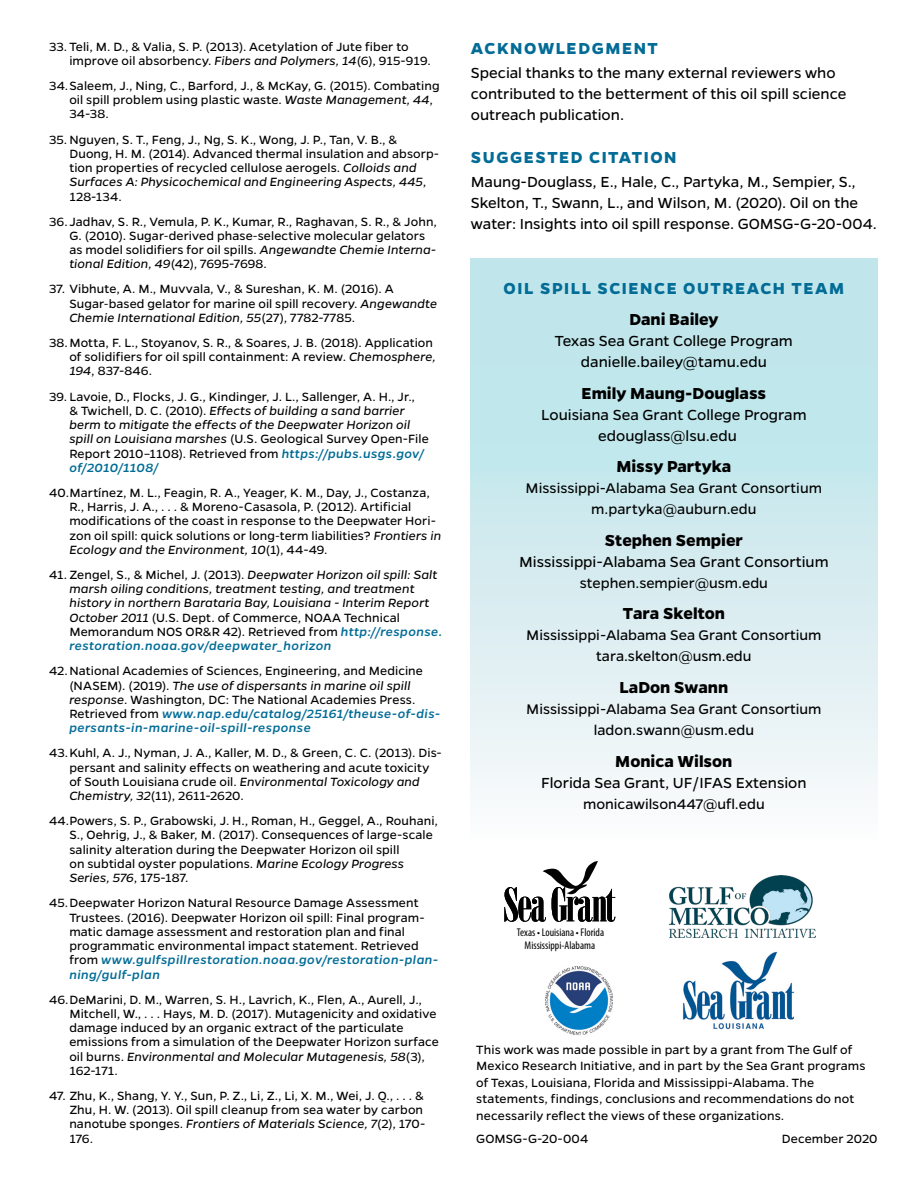
<style>
.page{position:relative;width:918px;height:1188px;background:#fff}
.page>*{position:absolute;margin:0;border:0;box-sizing:border-box;transform-origin:0 0}
.t1{font:700 18px "Gentona";color:#000}
.t2{font:700 18px "Gentona";letter-spacing:.085em;color:#026c96}
.t3{font:16.5px/21px "Gentona";color:#000}
.t4{font:15.75px/21px "Gentona";color:#000;text-align:center}
.t5{font:13.5px/14.2px "Gentona";letter-spacing:.01em;color:#000}
.t6{font:italic 13.5px/14.2px "Gentona";letter-spacing:.01em;color:#000}
.t7{font:condensed 11.25px/12.3px "Myriad Pro";color:#010101;text-align:center}
.s1{font-style:italic}
.s2{font-family:"Myriad Pro"}
.s3{font-weight:500;font-style:italic;color:#026c96}
.s4{font-style:normal}
.s5{font-weight:500;color:#026c96}
</style>
<div class="page">
<img style="left:670px;top:876px;width:146px;height:61px">
<svg style="left:504px;top:861px;width:111px;height:61px"></svg>
<img style="left:683px;top:951px;width:112px;height:79px">
<img style="left:545px;top:966px;width:68px;height:69px">
<div style="left:471px;top:258px;width:407px;height:581px;background:linear-gradient(to bottom,#b3e2e8,#f6f8f9)"></div>
<p class="t5" style="left:69px;top:39px;width:363px;text-indent:-20px">33. Teli, M. D., &amp; Valia, S. P. (2013). Acetylation of Jute fiber to improve oil absorbency. <span class="s1">Fibers and Polymers, 14</span>(6), 915-919.</p>
<p class="t5" style="left:69px;top:79px;width:372px;text-indent:-20px">34.Saleem, J., Ning, C., Barford, J., &amp; McKay, G. (2015). Combating oil spill problem using plastic waste. <span class="s1">Waste Management, 44</span>,<br>34-38.</p>
<p class="t5" style="left:69px;top:132px;width:371px;text-indent:-20px">35.Nguyen, S. T., Feng, J., Ng, S. K., Wong, J. P., Tan, V. B., &amp; Duong, H. M. (2014). Advanced thermal insulation and absorp&shy;tion properties of recycled cellulose aerogels. <span class="s1">Colloids and Surfaces A: Physicochemical and Engineering Aspects, 445</span>, 128-134.</p>
<p class="t5" style="left:69px;top:214px;width:369px;text-indent:-20px">36. Jadhav, S. R., Vemula, P. K., Kumar, R., Raghavan, S. R., &amp; John, G. (2010). Sugar<span class="s2">‐</span>derived phase<span class="s2">‐</span>selective molecular gelators as model solidifiers for oil spills. <span class="s1">Angewandte Chemie Interna&shy;tional Edition, 49</span>(42), 7695-7698.</p>
<p class="t5" style="left:69px;top:282px;width:369px;text-indent:-20px">37. Vibhute, A. M., Muvvala, V., &amp; Sureshan, K. M. (2016). A<br>Sugar<span class="s2">‐</span>based gelator for marine oil spill recovery. <span class="s1">Angewandte<br>Chemie International Edition, 55</span>(27), 7782-7785.</p>
<p class="t5" style="left:69px;top:336px;width:368px;text-indent:-20px">38.Motta, F. L., Stoyanov, S. R., &amp; Soares, J. B. (2018). Application of solidifiers for oil spill containment: A review. <span class="s1">Chemosphere,<br>194</span>, 837-846.</p>
<p class="t5" style="left:69px;top:389px;width:361px;text-indent:-20px">39. Lavoie, D., Flocks, J. G., Kindinger, J. L., Sallenger, A. H., Jr.,<br>&amp; Twichell, D. C. (2010). <span class="s1">Effects of building a sand barrier berm to mitigate the effects of the Deepwater Horizon oil spill on Louisiana marshes</span> (U.S. Geological Survey Open-File Report 2010–1108). Retrieved from <span class="s3">https://pubs.usgs.gov/ of/2010/1108/</span></p>
<p class="t5" style="left:69px;top:485px;width:373px;text-indent:-20px">40.Martínez, M. L., Feagin, R. A., Yeager, K. M., Day, J., Costanza, R., Harris, J. A., . . . &amp; Moreno-Casasola, P. (2012). Artificial modifications of the coast in response to the Deepwater Hori&shy;zon oil spill: quick solutions or long<span class="s2">‐</span>term liabilities? <span class="s1">Frontiers in Ecology and the Environment, 10</span>(1), 44-49.</p>
<p class="t6" style="left:69px;top:567px;width:374px;text-indent:-20px"><span class="s4">41. Zengel, S., &amp; Michel, J. (2013).</span> Deepwater Horizon oil spill: Salt marsh oiling conditions, treatment testing, and treatment history in northern Barataria Bay, Louisiana - Interim Report October 2011 <span class="s4">(U.S. Dept. of Commerce, NOAA Technical Memorandum NOS OR&amp;R 42). Retrieved from</span> <span class="s5">http://response. restoration.noaa.gov/deepwater_horizon</span></p>
<p class="t5" style="left:69px;top:664px;width:372px;text-indent:-20px">42.National Academies of Sciences, Engineering, and Medicine (NASEM). (2019). <span class="s1">The use of dispersants in marine oil spill response.</span> Washington, DC: The National Academies Press.<br>Retrieved from <span class="s3">www.nap.edu/catalog/25161/theuse-of-dis&shy;persants-in-marine-oil-spill-response</span></p>
<p class="t5" style="left:69px;top:746px;width:374px;text-indent:-20px">43.Kuhl, A. J., Nyman, J. A., Kaller, M. D., &amp; Green, C. C. (2013). Dis&shy;persant and salinity effects on weathering and acute toxicity of South Louisiana crude oil. <span class="s1">Environmental Toxicology and Chemistry, 32</span>(11), 2611-2620.</p>
<p class="t5" style="left:69px;top:814px;width:370px;text-indent:-20px">44.Powers, S. P., Grabowski, J. H., Roman, H., Geggel, A., Rouhani, S., Oehrig, J., &amp; Baker, M. (2017). Consequences of large-scale salinity alteration during the Deepwater Horizon oil spill<br>on subtidal oyster populations. <span class="s1">Marine Ecology Progress Series, 576</span>, 175-187.</p>
<p class="t5" style="left:69px;top:896px;width:370px;text-indent:-20px">45.Deepwater Horizon Natural Resource Damage Assessment Trustees. (2016). Deepwater Horizon oil spill: Final program&shy;matic damage assessment and restoration plan and final programmatic environmental impact statement. Retrieved from <span class="s3">www.gulfspillrestoration.noaa.gov/restoration-plan&shy;ning/gulf-plan</span></p>
<p class="t5" style="left:69px;top:992px;width:371px;text-indent:-20px">46.DeMarini, D. M., Warren, S. H., Lavrich, K., Flen, A., Aurell, J., Mitchell, W., . . . Hays, M. D. (2017). Mutagenicity and oxidative damage induced by an organic extract of the particulate emissions from a simulation of the Deepwater Horizon surface oil burns. <span class="s1">Environmental and Molecular Mutagenesis, 58</span>(3), 162-171.</p>
<p class="t5" style="left:69px;top:1089px;width:358px;text-indent:-20px">47. Zhu, K., Shang, Y. Y., Sun, P. Z., Li, Z., Li, X. M., Wei, J. Q., . . . &amp; Zhu, H. W. (2013). Oil spill cleanup from sea water by carbon nanotube sponges. <span class="s1">Frontiers of Materials Science, 7</span>(2), 170- 176.</p>
<h1 class="t2" style="left:471px;top:38px;width:189px">ACKNOWLEDGMENT</h1>
<p class="t3" style="left:471px;top:63px;width:377px">Special thanks to the many external reviewers who contributed to the betterment of this oil spill science outreach publication.</p>
<h1 class="t2" style="left:471px;top:146px;width:207px">SUGGESTED CITATION</h1>
<p class="t3" style="left:471px;top:171px;width:407px">Maung-Douglass, E., Hale, C., Partyka, M., Sempier, S.,<br>Skelton, T., Swann, L., and Wilson, M. (2020). Oil on the water: Insights into oil spill response. GOMSG-G-20-004.</p>
<h1 class="t2" style="left:504px;top:278px;width:342px">OIL SPILL SCIENCE OUTREACH TEAM</h1>
<h1 class="t1" style="left:629px;top:309px;width:91px">Dani Bailey</h1>
<p class="t3" style="left:555px;top:331px;width:239px;text-align:center">Texas Sea Grant College Program danielle.bailey@tamu.edu</p>
<h1 class="t1" style="left:582px;top:383px;width:186px">Emily Maung-Douglass</h1>
<p class="t3" style="left:598px;top:404px;width:210px;text-indent:-57px">Louisiana Sea Grant College Program edouglass@lsu.edu</p>
<h1 class="t1" style="left:616px;top:456px;width:116px">Missy Partyka</h1>
<p class="t4" style="left:526px;top:478px;width:298px">Mississippi-Alabama Sea Grant Consortium m.partyka@auburn.edu</p>
<h1 class="t1" style="left:605px;top:530px;width:140px">Stephen Sempier</h1>
<p class="t3" style="left:519px;top:551px;width:311px">Mississippi-Alabama Sea Grant Consortium</p>
<p class="t4" style="left:580px;top:572px;width:190px">stephen.sempier@usm.edu</p>
<h1 class="t1" style="left:623px;top:603px;width:104px">Tara Skelton</h1>
<p class="t4" style="left:526px;top:625px;width:297px">Mississippi-Alabama Sea Grant Consortium tara.skelton@usm.edu</p>
<h1 class="t1" style="left:620px;top:677px;width:110px">LaDon Swann</h1>
<p class="t4" style="left:526px;top:699px;width:297px">Mississippi-Alabama Sea Grant Consortium ladon.swann@usm.edu</p>
<h1 class="t1" style="left:615px;top:751px;width:119px">Monica Wilson</h1>
<p class="t3" style="left:541px;top:772px;width:267px">Florida Sea Grant, UF/IFAS Extension</p>
<p class="t4" style="left:583px;top:793px;width:183px">monicawilson447@ufl.edu</p>
<p class="t7" style="left:517px;top:926px;width:89px">Texas • Louisiana • Florida<br>Mississippi-Alabama</p>
<p class="t5" style="left:476px;top:1041px;width:391px;line-height:16.5px">This work was made possible in part by a grant from The Gulf of Mexico Research Initiative, and in part by the Sea Grant programs of Texas, Louisiana, Florida and Mississippi-Alabama. The statements, findings, conclusions and recommendations do not necessarily reflect the views of these organizations.</p>
<p class="t5" style="left:476px;top:1132px;width:113px">GOMSG-G-20-004</p>
<p class="t5" style="left:782px;top:1132px;width:97px">December 2020</p>
</div>
